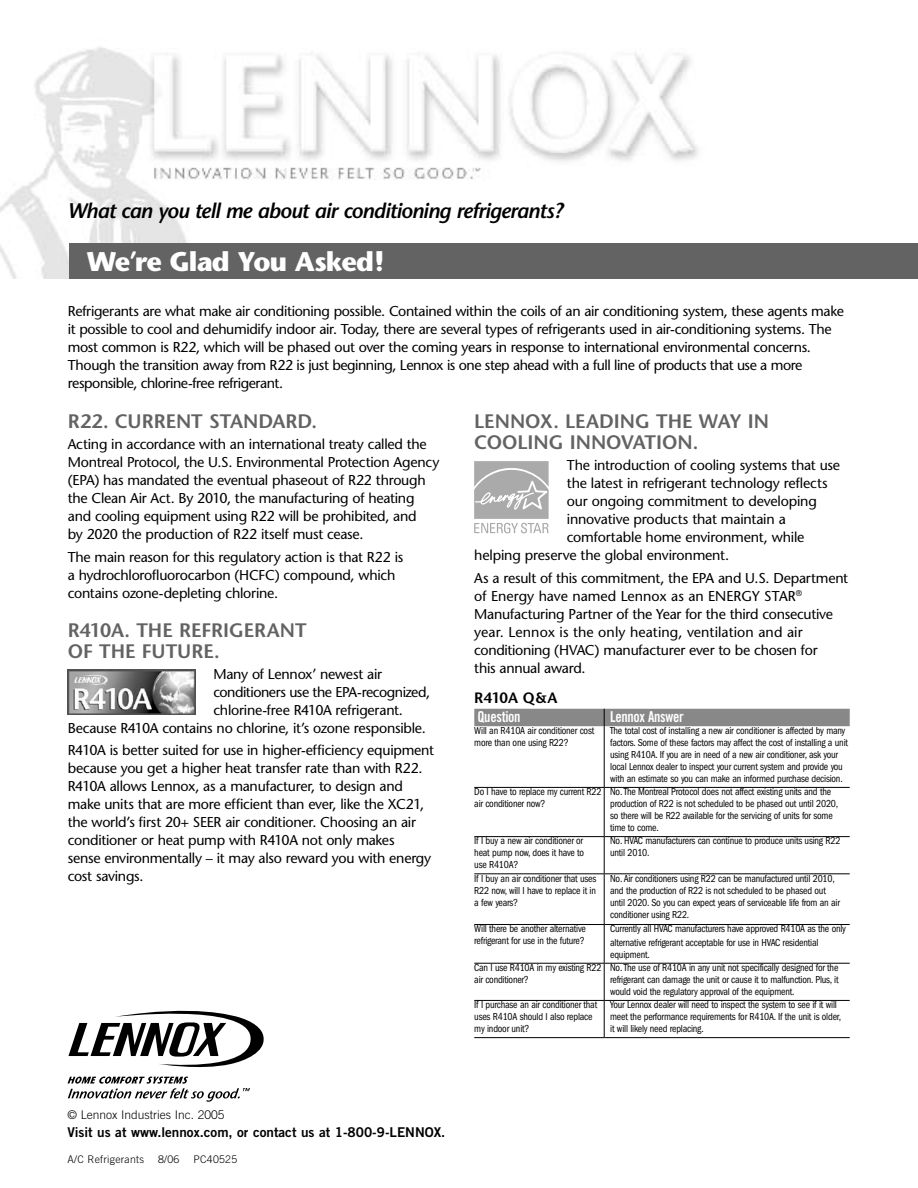
<style>
.page{position:relative;width:918px;height:1188px;background:#fff}
.page>*{position:absolute;margin:0;border:0;box-sizing:border-box;transform-origin:0 0}
.t1{font:700 27px "Stone Sans";letter-spacing:-.035em;color:#fff}
.t2{font:italic 600 21px "Stone Sans";letter-spacing:-.035em;color:#000}
.t3{font:600 19.5px/21px "Stone Sans";color:#636363}
.t4{font:15px "Trade Gothic Bold Cond Twenty";letter-spacing:-.02em;color:#fff;scale:.95 1}
.t5{font:600 15px "Stone Sans";letter-spacing:-.015em;color:#000}
.t6{font:500 14.25px/18px "Stone Sans Std";letter-spacing:-.02em;color:#000}
.t7{font:13.5px "Trade Gothic Bold Two";color:#000}
.t8{font:300 12px "Trade Gothic";color:#000}
.t9{font:condensed 10.5px/12px "ITC Franklin Gothic Std";letter-spacing:-.02em;color:#000;scale:.95 1}
.t10{font:300 10.5px "Trade Gothic";letter-spacing:.025em;color:#000}
</style>
<div class="page">
<svg style="left:68px;top:1010px;width:196px;height:92px"></svg>
<img style="left:0;top:47px;width:698px;height:232px">
<div style="left:69px;top:243px;width:849px;height:36px;background:#636363"></div>
<img style="left:68px;top:669px;width:127px;height:46px">
<svg style="left:474px;top:461px;width:75px;height:72px"></svg>
<hr style="left:474px;top:787px;width:130px;height:1px;background:#000">
<hr style="left:604px;top:787px;width:246px;height:1px;background:#000">
<hr style="left:474px;top:836px;width:130px;height:1px;background:#000">
<hr style="left:604px;top:836px;width:246px;height:1px;background:#000">
<hr style="left:474px;top:873px;width:130px;height:1px;background:#000">
<hr style="left:604px;top:873px;width:246px;height:1px;background:#000">
<hr style="left:474px;top:924px;width:130px;height:1px;background:#000">
<hr style="left:604px;top:924px;width:246px;height:1px;background:#000">
<hr style="left:474px;top:963px;width:130px;height:1px;background:#000">
<hr style="left:604px;top:963px;width:246px;height:1px;background:#000">
<hr style="left:474px;top:1000px;width:130px;height:1px;background:#000">
<hr style="left:604px;top:1000px;width:246px;height:1px;background:#000">
<hr style="left:474px;top:1037px;width:130px;height:1px;background:#000">
<hr style="left:604px;top:1037px;width:246px;height:1px;background:#000">
<div style="left:474px;top:709px;width:376px;height:17px;background:#888"></div>
<hr style="left:604px;top:726px;width:1px;height:61px;background:#000">
<hr style="left:604px;top:788px;width:1px;height:48px;background:#000">
<hr style="left:604px;top:837px;width:1px;height:36px;background:#000">
<hr style="left:604px;top:874px;width:1px;height:50px;background:#000">
<hr style="left:604px;top:925px;width:1px;height:38px;background:#000">
<hr style="left:604px;top:964px;width:1px;height:36px;background:#000">
<hr style="left:604px;top:1001px;width:1px;height:36px;background:#000">
<h2 class="t2" style="left:68px;top:198px;width:497px">What can you tell me about air conditioning refrigerants?</h2>
<h1 class="t1" style="left:87px;top:246px;width:299px">We’re Glad You Asked!</h1>
<p class="t6" style="left:68px;top:303px;width:778px">Refrigerants are what make air conditioning possible. Contained within the coils of an air conditioning system, these agents make it possible to cool and dehumidify indoor air. Today, there are several types of refrigerants used in air-conditioning systems. The most common is R22, which will be phased out over the coming years in response to international environmental concerns.<br>Though the transition away from R22 is just beginning, Lennox is one step ahead with a full line of products that use a more responsible, chlorine-free refrigerant.</p>
<h3 class="t3" style="left:68px;top:411px;width:251px">R22. CURRENT STANDARD.</h3>
<p class="t6" style="left:68px;top:435px;width:373px">Acting in accordance with an international treaty called the Montreal Protocol, the U.S. Environmental Protection Agency (EPA) has mandated the eventual phaseout of R22 through the Clean Air Act. By 2010, the manufacturing of heating and cooling equipment using R22 will be prohibited, and<br>by 2020 the production of R22 itself must cease.</p>
<p class="t6" style="left:68px;top:548px;width:337px">The main reason for this regulatory action is that R22 is a hydrochlorofluorocarbon (HCFC) compound, which contains ozone-depleting chlorine.</p>
<h3 class="t3" style="left:68px;top:619px;width:240px">R410A. THE REFRIGERANT<br>OF THE FUTURE.</h3>
<p class="t6" style="left:213px;top:665px;width:170px">Many of Lennox’ newest air</p>
<p class="t6" style="left:213px;top:683px;width:218px">conditioners use the EPA-recognized,</p>
<p class="t6" style="left:213px;top:701px;width:191px">chlorine-free R410A refrigerant.</p>
<p class="t6" style="left:68px;top:719px;width:360px">Because R410A contains no chlorine, it’s ozone responsible.</p>
<p class="t6" style="left:68px;top:741px;width:368px">R410A is better suited for use in higher-efficiency equipment because you get a higher heat transfer rate than with R22.<br>R410A allows Lennox, as a manufacturer, to design and make units that are more efficient than ever, like the XC21, the world’s first 20+ SEER air conditioner. Choosing an air conditioner or heat pump with R410A not only makes<br>sense environmentally – it may also reward you with energy cost savings.</p>
<h3 class="t3" style="left:474px;top:411px;width:296px">LENNOX. LEADING THE WAY IN<br>COOLING I NNOVATION.</h3>
<p class="t6" style="left:567px;top:456px;width:275px">The introduction of cooling systems that use</p>
<p class="t6" style="left:567px;top:474px;width:262px">the latest in refrigerant technology reflects</p>
<p class="t6" style="left:567px;top:492px;width:251px">our ongoing commitment to developing</p>
<p class="t6" style="left:567px;top:510px;width:220px">innovative products that maintain a</p>
<p class="t6" style="left:567px;top:528px;width:239px">comfortable home environment, while</p>
<p class="t6" style="left:474px;top:546px;width:256px">helping preserve the global environment.</p>
<p class="t6" style="left:474px;top:569px;width:375px">As a result of this commitment, the EPA and U.S. Department of Energy have named Lennox as an ENERGY STAR<sup>® </sup>Manufacturing Partner of the Year for the third consecutive year. Lennox is the only heating, ventilation and air conditioning (HVAC) manufacturer ever to be chosen for<br>this annual award.</p>
<p class="t5" style="left:474px;top:689px;width:85px">R410A Q&amp;A</p>
<p class="t4" style="left:477px;top:708px;width:47px">Question</p>
<p class="t4" style="left:610px;top:708px;width:79px">Lennox Answer</p>
<p class="t9" style="left:474px;top:725px;width:128px">Will an R410A air conditioner cost more than one using R22?</p>
<p class="t9" style="left:610px;top:725px;width:252px">The total cost of installing a new air conditioner is affected by many factors. Some of these factors may affect the cost of installing a unit using R410A. If you are in need of a new air conditioner, ask your local Lennox dealer to inspect your current system and provide you with an estimate so you can make an informed purchase decision.</p>
<p class="t9" style="left:474px;top:786px;width:135px">Do I have to replace my current R22 air conditioner now?</p>
<p class="t9" style="left:610px;top:786px;width:241px">No. The Montreal Protocol does not affect existing units and the production of R22 is not scheduled to be phased out until 2020, so there will be R22 available for the servicing of units for some time to come.</p>
<p class="t9" style="left:474px;top:835px;width:117px;text-align:justify">If I buy a new air conditioner or heat pump now, does it have to use R410A?</p>
<p class="t9" style="left:610px;top:835px;width:244px">No. HVAC manufacturers can continue to produce units using R22 until 2010.</p>
<p class="t9" style="left:474px;top:872px;width:130px;text-align:justify">If I buy an air conditioner that uses R22 now, will I have to replace it in a few years?</p>
<p class="t9" style="left:610px;top:872px;width:243px">No. Air conditioners using R22 can be manufactured until 2010, and the production of R22 is not scheduled to be phased out until 2020. So you can expect years of serviceable life from an air conditioner using R22.</p>
<p class="t9" style="left:474px;top:923px;width:119px">Will there be another alternative refrigerant for use in the future?</p>
<p class="t9" style="left:610px;top:922px;width:250px;line-height:13.5px">Currently all HVAC manufacturers have approved R410A as the only alternative refrigerant acceptable for use in HVAC residential</p>
<p class="t9" style="left:610px;top:949px;width:43px">equipment.</p>
<p class="t9" style="left:474px;top:962px;width:135px">Can I use R410A in my existing R22 air conditioner?</p>
<p class="t9" style="left:610px;top:962px;width:242px;text-align:justify">No. The use of R410A in any unit not specifically designed for the refrigerant can damage the unit or cause it to malfunction. Plus, it would void the regulatory approval of the equipment.</p>
<p class="t9" style="left:474px;top:999px;width:131px">If I purchase an air conditioner that uses R410A should I also replace my indoor unit?</p>
<p class="t9" style="left:610px;top:999px;width:245px">Your Lennox dealer will need to inspect the system to see if it will meet the performance requirements for R410A. If the unit is older, it will likely need replacing.</p>
<p class="t8" style="left:68px;top:1108px;width:158px">© Lennox Industries Inc. 2005</p>
<p class="t7" style="left:68px;top:1124px;width:379px">Visit us at www.lennox.com, or contact us at 1-800-9-LENNOX.</p>
<p class="t10" style="left:68px;top:1153px;width:78px">A/C Refrigerants</p>
<p class="t10" style="left:158px;top:1153px;width:23px">8/06</p>
<p class="t10" style="left:194px;top:1153px;width:45px">PC40525</p>
</div>
